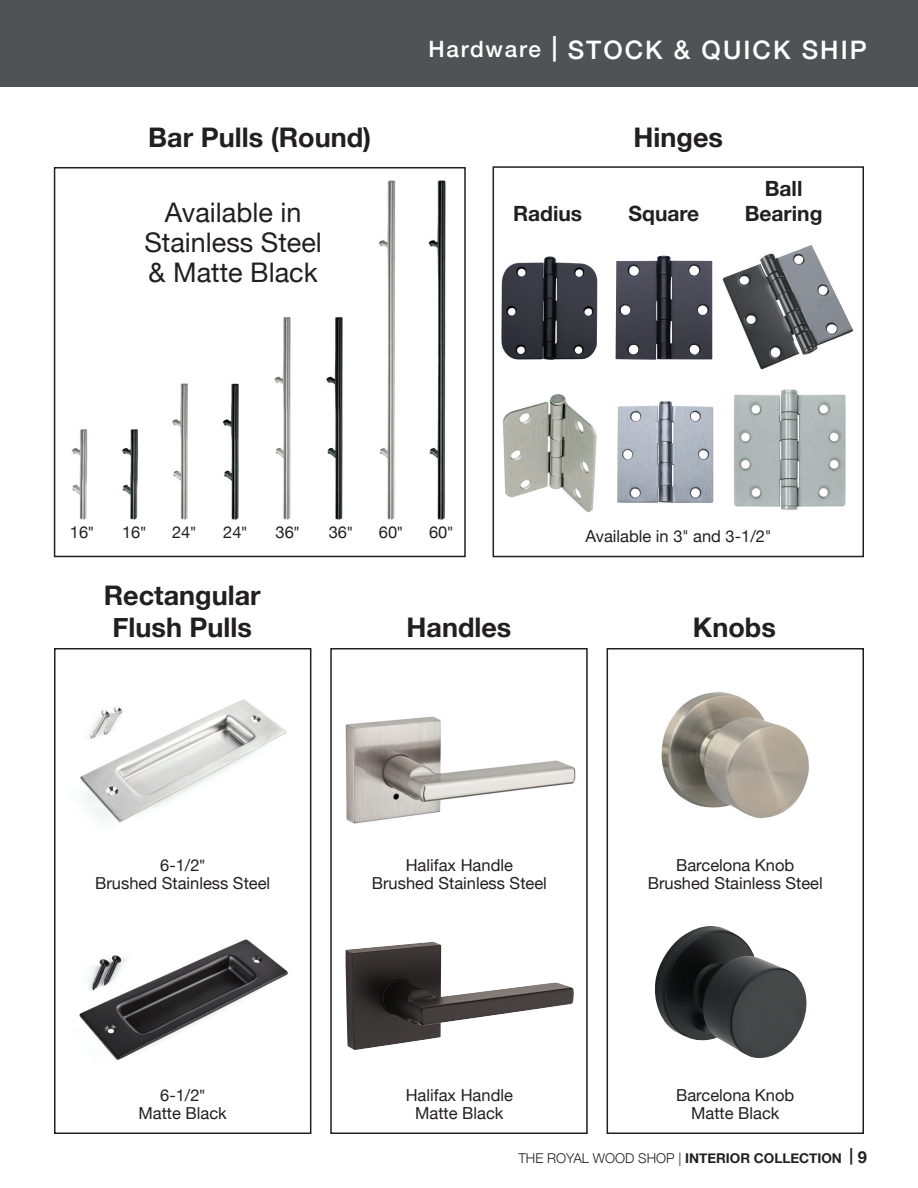
<style>
.page{position:relative;width:918px;height:1188px;background:#fff}
.page>*{position:absolute;margin:0;border:0;box-sizing:border-box;transform-origin:0 0}
.t1{font:700 27px "Helvetica Neue";color:#231f20}
.t2{font:27px "Helvetica Neue";color:#231f20}
.t3{font:500 25.5px "Helvetica Neue";letter-spacing:.08em;color:#fff}
.t4{font:700 21px "Helvetica Neue";color:#231f20}
.t5{font:16.5px "Helvetica Neue";color:#231f20}
.t6{font:700 13.5px "Helvetica Neue";color:#231f20}
.s1{font-size:22.5px}
.s2{font-family:"Myriad Pro"}
.s3{font-weight:300}
.s4{font-size:16.5px}
</style>
<div class="page">
<img style="left:345px;top:716px;width:231px;height:108px">
<div style="left:0;top:0;width:918px;height:87px;background:#515256"></div>
<div style="left:54px;top:167px;width:412px;height:390px;border:2px solid #231f20"></div>
<img style="left:172px;top:383px;width:16px;height:137px">
<img style="left:222px;top:383px;width:17px;height:137px">
<img style="left:274px;top:317px;width:17px;height:203px">
<img style="left:379px;top:180px;width:17px;height:340px">
<img style="left:429px;top:180px;width:17px;height:340px">
<img style="left:326px;top:317px;width:17px;height:203px">
<img style="left:121px;top:429px;width:18px;height:91px">
<img style="left:71px;top:429px;width:17px;height:91px">
<div style="left:54px;top:648px;width:257px;height:486px;border:2px solid #231f20"></div>
<img style="left:80px;top:699px;width:207px;height:124px">
<img style="left:79px;top:939px;width:210px;height:121px">
<div style="left:330px;top:648px;width:258px;height:486px;border:2px solid #231f20"></div>
<div style="left:607px;top:648px;width:257px;height:486px;border:2px solid #231f20"></div>
<img style="left:346px;top:942px;width:228px;height:108px">
<img style="left:661px;top:692px;width:148px;height:127px">
<img style="left:655px;top:926px;width:152px;height:133px">
<div style="left:493px;top:166px;width:371px;height:391px;border:2px solid #231f20"></div>
<img style="left:501px;top:256px;width:97px;height:103px">
<img style="left:722px;top:245px;width:132px;height:125px">
<img style="left:616px;top:256px;width:96px;height:104px">
<img style="left:503px;top:394px;width:94px;height:118px">
<img style="left:733px;top:389px;width:113px;height:121px">
<img style="left:617px;top:401px;width:97px;height:102px">
<p class="t3" style="left:428px;top:29px;width:440px"><span class="s1">Hardware</span> | STOCK &amp; QUICK SHIP</p>
<p class="t1" style="left:148px;top:116px;width:224px">Bar Pulls (Round)</p>
<p class="t1" style="left:634px;top:116px;width:91px">Hinges</p>
<p class="t2" style="left:165px;top:193px;width:138px">Available in</p>
<p class="t2" style="left:144px;top:223px;width:179px">Stainless Steel</p>
<p class="t2" style="left:149px;top:253px;width:171px">&amp; Matte Black</p>
<p class="t4" style="left:513px;top:197px;width:71px">Radius</p>
<p class="t4" style="left:629px;top:197px;width:72px">Square</p>
<p class="t4" style="left:765px;top:172px;width:39px">Ball</p>
<p class="t4" style="left:745px;top:197px;width:79px">Bearing</p>
<p class="t5" style="left:70px;top:520px;width:25px">16<span class="s2">"</span></p>
<p class="t5" style="left:122px;top:520px;width:25px">16<span class="s2">"</span></p>
<p class="t5" style="left:172px;top:520px;width:25px">24<span class="s2">"</span></p>
<p class="t5" style="left:223px;top:520px;width:25px">24<span class="s2">"</span></p>
<p class="t5" style="left:276px;top:520px;width:25px">36<span class="s2">"</span></p>
<p class="t5" style="left:329px;top:520px;width:25px">36<span class="s2">"</span></p>
<p class="t5" style="left:379px;top:520px;width:25px">60<span class="s2">"</span></p>
<p class="t5" style="left:429px;top:520px;width:25px">60<span class="s2">"</span></p>
<p class="t5" style="left:585px;top:525px;width:187px">Available in 3<span class="s3">"</span> and 3-1/2<span class="s3">"</span></p>
<p class="t1" style="left:104px;top:574px;width:158px">Rectangular</p>
<p class="t1" style="left:113px;top:607px;width:141px">Flush Pulls</p>
<p class="t1" style="left:407px;top:607px;width:106px">Handles</p>
<p class="t1" style="left:693px;top:607px;width:84px">Knobs</p>
<p class="t5" style="left:160px;top:853px;width:46px">6-1/2<span class="s2">"</span></p>
<p class="t5" style="left:95px;top:871px;width:177px">Brushed Stainless Steel</p>
<p class="t5" style="left:160px;top:1083px;width:46px">6-1/2<span class="s2">"</span></p>
<p class="t5" style="left:139px;top:1101px;width:90px">Matte Black</p>
<p class="t5" style="left:406px;top:853px;width:109px">Halifax Handle</p>
<p class="t5" style="left:372px;top:871px;width:177px">Brushed Stainless Steel</p>
<p class="t5" style="left:406px;top:1083px;width:109px">Halifax Handle</p>
<p class="t5" style="left:415px;top:1101px;width:90px">Matte Black</p>
<p class="t5" style="left:676px;top:853px;width:120px">Barcelona Knob</p>
<p class="t5" style="left:648px;top:871px;width:177px">Brushed Stainless Steel</p>
<p class="t5" style="left:676px;top:1083px;width:120px">Barcelona Knob</p>
<p class="t5" style="left:691px;top:1101px;width:90px">Matte Black</p>
<p class="t6" style="left:518px;top:1147px;width:350px"><span class="s3">THE ROYAL WOOD SHOP |</span> INTERIOR COLLECTION <span class="s4">| 9</span></p>
</div>
